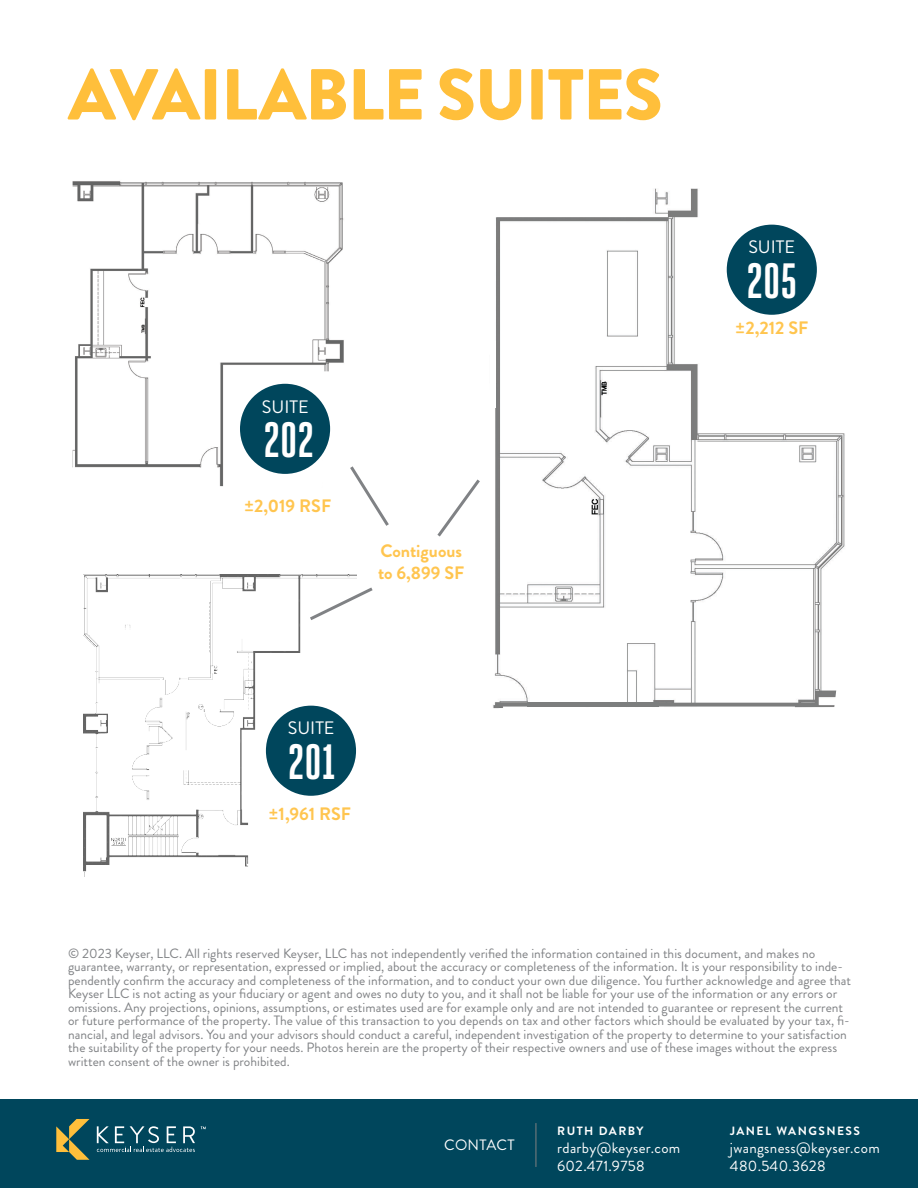
<style>
.page{position:relative;width:918px;height:1188px;background:#fff}
.page>*{position:absolute;margin:0;border:0;box-sizing:border-box;transform-origin:0 0}
.t1{font:900 72px "Brandon Grotesque";letter-spacing:-.02em;color:#ffbf3b}
.t2{font:700 49.5px "Heroic Condensed";color:#fff}
.t3{font:700 18px/21.6px "Brandon Grotesque";color:#ffc54f}
.t4{font:18px "Brandon Grotesque";color:#fff}
.t5{font:15px/18px "Brandon Grotesque";letter-spacing:.02em;color:#fff}
.t6{font:13.5px/13.5px "Brandon Grotesque";color:#808285}
.t7{font:12px "Brandon Grotesque";letter-spacing:.02em;color:#6d6e71}
.t8{font:700 12px "Brandon Grotesque";letter-spacing:.12em;color:#fff}
</style>
<div class="page">
<div style="left:0;top:1099px;width:918px;height:89px;background:#00465c"></div>
<hr style="left:536px;top:1123px;width:1px;height:44px;background:#808080">
<svg style="left:201px;top:1126px;width:5px;height:3px"></svg>
<svg style="left:56px;top:1119px;width:34px;height:41px"></svg>
<svg style="left:97px;top:1126px;width:98px;height:26px"></svg>
<img style="left:83px;top:575px;width:274px;height:301px">
<div style="left:266px;top:706px;width:90px;height:90px;background:#00465c;border-radius:50%"></div>
<img style="left:73px;top:181px;width:271px;height:306px">
<div style="left:240px;top:384px;width:90px;height:90px;background:#00465c;border-radius:50%"></div>
<img style="left:493px;top:188px;width:352px;height:520px">
<svg style="left:659px;top:703px;width:158px;height:4px"></svg>
<svg style="left:495px;top:703px;width:32px;height:4px"></svg>
<div style="left:490px;top:341px;width:6px;height:67px;background:#fff"></div>
<svg style="left:350px;top:466px;width:39px;height:60px"></svg>
<div style="left:727px;top:225px;width:90px;height:90px;background:#00465c;border-radius:50%"></div>
<svg style="left:437px;top:479px;width:43px;height:58px"></svg>
<svg style="left:307px;top:585px;width:66px;height:38px"></svg>
<div style="left:576px;top:674px;width:47px;height:29px;background:#fff"></div>
<div style="left:527px;top:702px;width:132px;height:5px;background:#7c7e7e"></div>
<h1 class="t1" style="left:68px;top:44px;width:596px">AVAILABLE SUITES</h1>
<h3 class="t4" style="left:262px;top:394px;width:48px">SUITE</h3>
<h2 class="t2" style="left:264px;top:412px;width:52px">202</h2>
<h3 class="t3" style="left:244px;top:495px;width:89px">±2,019 RSF</h3>
<h3 class="t3" style="left:378px;top:540px;width:88px">Contiguous to 6,899 SF</h3>
<h3 class="t4" style="left:288px;top:716px;width:48px">SUITE</h3>
<h2 class="t2" style="left:288px;top:734px;width:49px">201</h2>
<h3 class="t3" style="left:269px;top:803px;width:84px">±1,961 RSF</h3>
<h3 class="t4" style="left:748px;top:235px;width:48px">SUITE</h3>
<h2 class="t2" style="left:747px;top:253px;width:52px">205</h2>
<h3 class="t3" style="left:735px;top:318px;width:75px">±2,212 SF</h3>
<p class="t6" style="left:68px;top:946px;width:784px">© 2023 Keyser, LLC. All rights reserved Keyser, LLC has not independently verified the information contained in this document, and makes no guarantee, warranty, or representation, expressed or implied, about the accuracy or completeness of the information. It is your responsibility to inde&shy;pendently confirm the accuracy and completeness of the information, and to conduct your own due diligence. You further acknowledge and agree that Keyser LLC is not acting as your fiduciary or agent and owes no duty to you, and it shall not be liable for your use of the information or any errors or omissions. Any projections, opinions, assumptions, or estimates used are for example only and are not intended to guarantee or represent the current or future performance of the property. The value of this transaction to you depends on tax and other factors which should be evaluated by your tax, fi&shy;nancial, and legal advisors. You and your advisors should conduct a careful, independent investigation of the property to determine to your satisfaction the suitability of the property for your needs. Photos herein are the property of their respective owners and use of these images without the express written consent of the owner is prohibited.</p>
<p class="t7" style="left:436px;top:974px;width:136px">Scottsdale Financial Center</p>
<p class="t7" style="left:600px;top:974px;width:151px">4141 N Scottsdale Rd, Ste 150</p>
<p class="t7" style="left:780px;top:974px;width:107px">Scottsdale, AZ 85251</p>
<p class="t7" style="left:436px;top:988px;width:75px">© Keyser 2021</p>
<p class="t5" style="left:444px;top:1136px;width:72px">CONTACT</p>
<p class="t8" style="left:557px;top:1123px;width:88px">RUTH DARBY</p>
<p class="t5" style="left:557px;top:1139px;width:125px">rdarby@keyser.com<br>602.471.9758</p>
<p class="t8" style="left:730px;top:1123px;width:131px">JANEL WANGSNESS</p>
<p class="t5" style="left:730px;top:1139px;width:151px">jwangsness@keyser.com<br>480.540.3628</p>
</div>
